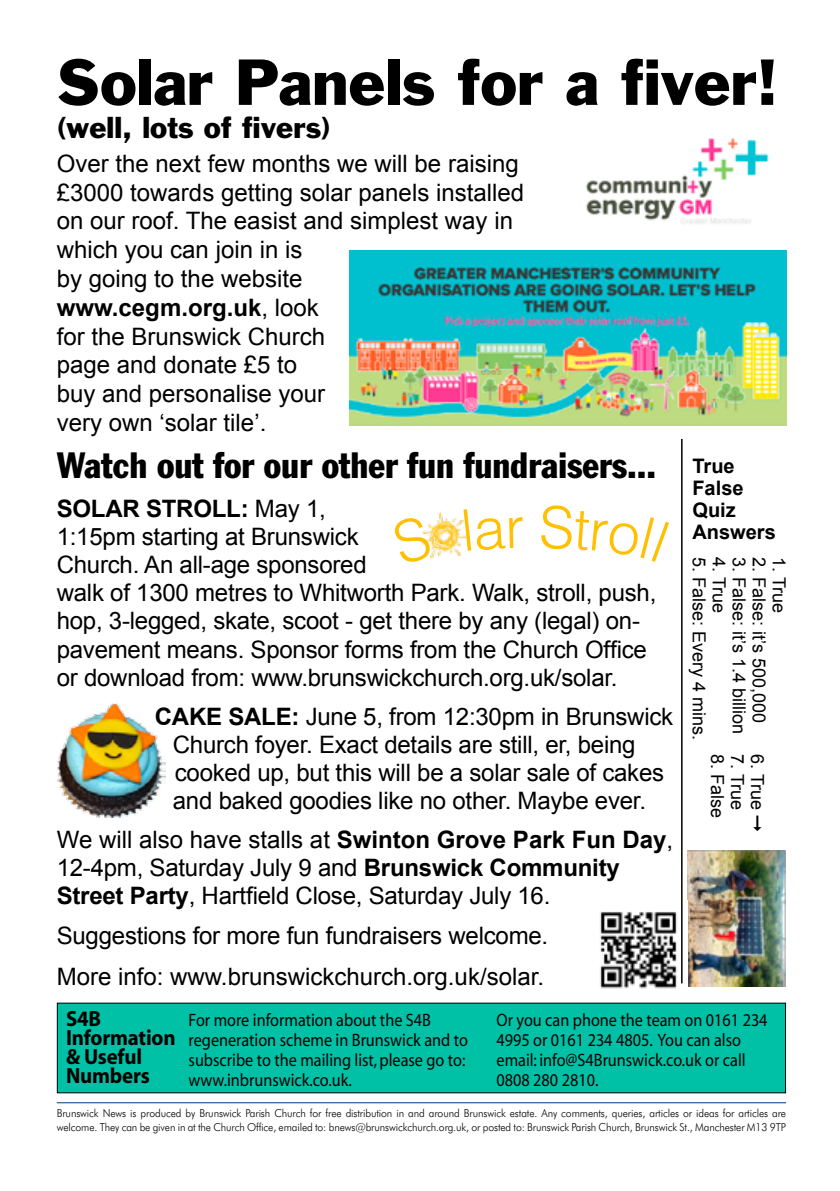
<style>
.page{position:relative;width:840px;height:1191px;background:#fff}
.page>*{position:absolute;margin:0;border:0;box-sizing:border-box;transform-origin:0 0}
.t1{font:60px "Franklin Gothic";color:#000}
.t2{font:condensed 36px "Franklin Gothic";color:#000}
.t3{font:28px "Franklin Gothic";color:#000}
.t4{font:24px/28px "Arial";letter-spacing:-.01em;color:#000}
.t5{font:700 22px/19.2px "Myriad";letter-spacing:-.01em;color:#000;scale:.95 1}
.t6{font:700 20px/22px "Arial";color:#000}
.t7{font:18px/20px "Myriad";color:#000;scale:.9 1}
.t8{font:18px "Arial";color:#000}
.t9{font:300 11px/13.2px "Futura BT";letter-spacing:-.01em;color:#000;scale:.95 1}
.s1{font-weight:700}
</style>
<div class="page">
<div style="left:57px;top:1003px;width:728px;height:89px;background:#00c0a6"></div>
<hr style="left:57px;top:1102px;width:728px;height:1px;background:#003882">
<img style="left:687px;top:850px;width:97px;height:136px">
<img style="left:586px;top:138px;width:183px;height:86px">
<img style="left:349px;top:251px;width:436px;height:174px">
<img style="left:600px;top:901px;width:83px;height:88px">
<hr style="left:680px;top:439px;width:2px;height:544px;background:#000">
<img style="left:432px;top:511px;width:31px;height:48px">
<img style="left:57px;top:703px;width:109px;height:114px">
<svg style="left:421px;top:524px;width:11px;height:35px"></svg>
<svg style="left:463px;top:520px;width:4px;height:19px"></svg>
<h1 class="t1" style="left:57px;top:44px;width:721px">Solar Panels for a fiver!</h1>
<p class="t3" style="left:57px;top:110px;width:275px">(well, lots of fivers)</p>
<p class="t4" style="left:57px;top:149px;width:468px;line-height:28.8px">Over the next few months we will be raising £3000 towards getting solar panels installed on our roof. The easist and simplest way in which you can join in is<br>by going to the website<br><span class="s1">www.cegm.org.uk</span>, look<br>for the Brunswick Church<br>page and donate £5 to<br>buy and personalise your<br>very own ‘solar tile’.</p>
<h2 class="t2" style="left:57px;top:443px;width:600px">Watch out for our other fun fundraisers...</h2>
<p class="t4" style="left:57px;top:495px;width:600px"><span class="s1">SOLAR STROLL:</span> May 1,<br>1:15pm starting at Brunswick<br>Church. An all-age sponsored<br>walk of 1300 metres to Whitworth Park. Walk, stroll, push, hop, 3-legged, skate, scoot - get there by any (legal) on&shy;pavement means. Sponsor forms from the Church Office or download from: www.brunswickchurch.org.uk/solar.</p>
<p class="t4" style="left:173px;top:702px;width:501px;text-indent:-18px"><span class="s1">CAKE SALE:</span> June 5, from 12:30pm in Brunswick Church foyer. Exact details are still, er, being cooked up, but this will be a solar sale of cakes and baked goodies like no other. Maybe ever.</p>
<p class="t4" style="left:57px;top:826px;width:617px">We will also have stalls at <span class="s1">Swinton Grove Park Fun Day</span>,<br>12‑4pm, Saturday July 9 and <span class="s1">Brunswick Community<br>Street Party</span>, Hartfield Close, Saturday July 16.</p>
<p class="t4" style="left:57px;top:916px;width:492px;line-height:40.2px">Suggestions for more fun fundraisers welcome.<br>More info: www.brunswickchurch.org.uk/solar.</p>
<p class="t6" style="left:692px;top:455px;width:85px">True<br>False<br>Quiz<br>Answers</p>
<p class="t8" style="left:710px;top:557px;width:185px;rotate:90deg">5. False: Every 4 mins.</p>
<p class="t8" style="left:730px;top:557px;width:58px;rotate:90deg">4. True</p>
<p class="t8" style="left:750px;top:557px;width:178px;rotate:90deg">3. False: it’s 1.4 billion</p>
<p class="t8" style="left:770px;top:557px;width:167px;rotate:90deg">2. False: it’s 500,000</p>
<p class="t8" style="left:790px;top:557px;width:58px;rotate:90deg">1. True</p>
<p class="t8" style="left:768px;top:754px;width:79px;rotate:90deg">6. True ➞</p>
<p class="t8" style="left:728px;top:754px;width:66px;rotate:90deg">8. False</p>
<p class="t8" style="left:748px;top:754px;width:58px;rotate:90deg">7. True</p>
<p class="t5" style="left:66px;top:1009px;width:117px">S4B<br>Information &amp; Useful<br>Numbers</p>
<p class="t9" style="left:57px;top:1106px;width:768px">Brunswick News is produced by Brunswick Parish Church for free distribution in and around Brunswick estate. Any comments, queries, articles or ideas for articles are welcome. They can be given in at the Church Office, emailed to: bnews@brunswickchurch.org.uk, or posted to: Brunswick Parish Church, Brunswick St., Manchester M13 9TP</p>
<p class="t7" style="left:188px;top:1010px;width:312px">For more information about the S4B regeneration scheme in Brunswick and to subscribe to the mailing list, please go to: www.inbrunswick.co.uk.</p>
<p class="t7" style="left:496px;top:1010px;width:302px">Or you can phone the team on 0161 234<br>4995 or 0161 234 4805. You can also email: info@S4Brunswick.co.uk or call<br>0808 280 2810.</p>
</div>
